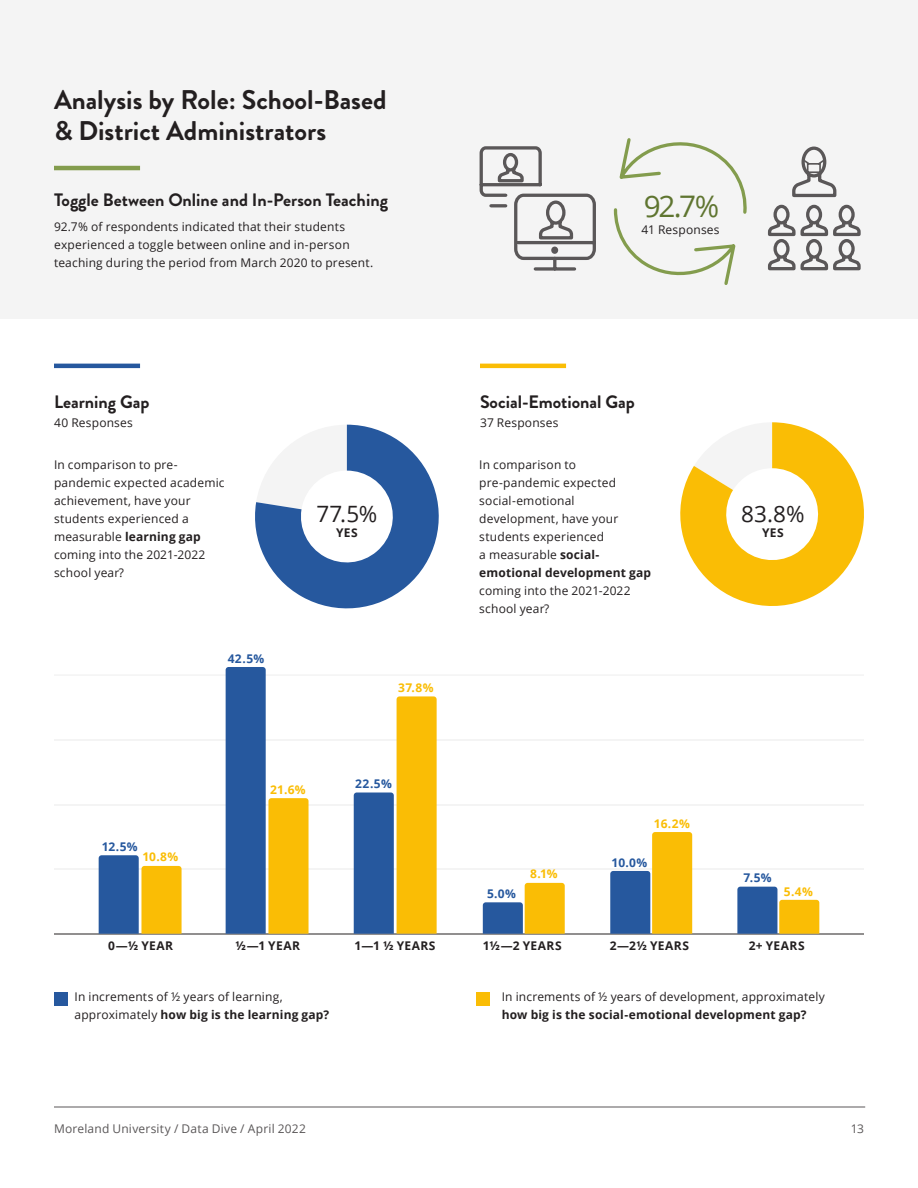
<style>
.page{position:relative;width:918px;height:1188px;background:#fff}
.page>*{position:absolute;margin:0;border:0;box-sizing:border-box;transform-origin:0 0}
.t1{font:29.7px "Open Sans";color:#5f7530}
.t2{font:700 27px/31.5px "Brandon Grotesque";color:#231f20}
.t3{font:22.5px "Open Sans";color:#231f20}
.t4{font:700 18px "Brandon Grotesque";color:#231f20}
.t5{font:12px/18px "Open Sans";letter-spacing:.015em;color:#231f20}
.t6{font:700 12px "Open Sans";letter-spacing:.02em;color:#231f20}
.t7{font:12px "Open Sans";letter-spacing:.015em;color:#5a5758}
.t8{font:700 12px "Open Sans";letter-spacing:.02em;color:#26589e}
.t9{font:700 12px "Open Sans";letter-spacing:.01em;color:#fabd05}
.s1{font-weight:700}
</style>
<div class="page">
<svg style="left:255px;top:425px;width:184px;height:184px"></svg>
<svg style="left:680px;top:422px;width:184px;height:184px"></svg>
<div style="left:0;top:0;width:918px;height:319px;background:#f4f4f4"></div>
<svg style="left:479px;top:146px;width:117px;height:125px"></svg>
<svg style="left:768px;top:146px;width:93px;height:125px"></svg>
<svg style="left:613px;top:138px;width:134px;height:147px"></svg>
<hr style="left:54px;top:364px;width:86px;height:4px;background:#26589e">
<hr style="left:480px;top:364px;width:86px;height:4px;background:#fabd05">
<div style="left:54px;top:992px;width:14px;height:13px;background:#26589e"></div>
<div style="left:476px;top:992px;width:14px;height:13px;background:#fabd05"></div>
<hr style="left:54px;top:1107px;width:811px;height:1px;background:#5a5758">
<hr style="left:54px;top:166px;width:86px;height:4px;background:#839c4d">
<hr style="left:54px;top:934px;width:810px;height:1px;background:#918f8f">
<hr style="left:54px;top:869px;width:810px;height:1px;background:#f4f4f4">
<hr style="left:54px;top:804px;width:810px;height:1px;background:#f4f4f4">
<hr style="left:54px;top:739px;width:810px;height:1px;background:#f4f4f4">
<hr style="left:54px;top:674px;width:810px;height:2px;background:#f4f4f4">
<svg style="left:99px;top:855px;width:83px;height:79px;background:#959369"></svg>
<svg style="left:226px;top:667px;width:83px;height:267px"></svg>
<svg style="left:354px;top:696px;width:83px;height:238px"></svg>
<svg style="left:483px;top:883px;width:82px;height:51px"></svg>
<svg style="left:610px;top:832px;width:82px;height:102px"></svg>
<svg style="left:737px;top:887px;width:82px;height:47px;background:#939678"></svg>
<h2 class="t2" style="left:54px;top:84px;width:334px">Analysis by Role: School-Based &amp; District Administrators</h2>
<h3 class="t4" style="left:54px;top:188px;width:336px">Toggle Between Online and In-Person Teaching</h3>
<p class="t5" style="left:54px;top:217px;width:321px">92.7% of respondents indicated that their students experienced a toggle between online and in-person teaching during the period from March 2020 to present.</p>
<h1 class="t1" style="left:644px;top:186px;width:77px">92.7%</h1>
<p class="t5" style="left:642px;top:220px;width:80px">41 Responses</p>
<h3 class="t4" style="left:54px;top:389px;width:97px">Learning Gap</h3>
<p class="t5" style="left:54px;top:413px;width:80px">40 Responses</p>
<h3 class="t4" style="left:480px;top:389px;width:156px">Social-Emotional Gap</h3>
<p class="t5" style="left:480px;top:413px;width:80px">37 Responses</p>
<p class="t5" style="left:54px;top:456px;width:172px">In comparison to pre&shy;pandemic expected academic achievement, have your students experienced a measurable <span class="s1">learning gap </span>coming into the 2021-2022 school year?</p>
<p class="t5" style="left:479px;top:456px;width:173px">In comparison to pre-pandemic expected social-emotional development, have your students experienced<br>a measurable <span class="s1">social&shy;emotional development gap</span></p>
<p class="t5" style="left:479px;top:582px;width:153px">coming into the 2021-2022 school year?</p>
<h3 class="t3" style="left:316px;top:499px;width:62px">77.5%</h3>
<p class="t6" style="left:336px;top:524px;width:23px">YES</p>
<p class="t8" style="left:102px;top:839px;width:37px">12.5%</p>
<p class="t9" style="left:142px;top:848px;width:37px">10.8%</p>
<p class="t8" style="left:228px;top:650px;width:38px">42.5%</p>
<p class="t9" style="left:270px;top:781px;width:37px">21.6%</p>
<p class="t9" style="left:398px;top:679px;width:37px">37.8%</p>
<p class="t8" style="left:355px;top:775px;width:38px">22.5%</p>
<p class="t8" style="left:487px;top:885px;width:30px">5.0%</p>
<p class="t9" style="left:530px;top:865px;width:29px">8.1%</p>
<p class="t9" style="left:654px;top:815px;width:38px">16.2%</p>
<p class="t8" style="left:612px;top:854px;width:37px">10.0%</p>
<h3 class="t3" style="left:741px;top:499px;width:65px">83.8%</h3>
<p class="t6" style="left:762px;top:524px;width:23px">YES</p>
<p class="t8" style="left:743px;top:869px;width:30px">7.5%</p>
<p class="t9" style="left:784px;top:883px;width:30px">5.4%</p>
<p class="t6" style="left:108px;top:937px;width:66px">0—½ YEAR</p>
<p class="t6" style="left:236px;top:937px;width:66px">½—1 YEAR</p>
<p class="t6" style="left:354px;top:937px;width:83px">1—1 ½ YEARS</p>
<p class="t6" style="left:483px;top:937px;width:80px">1½—2 YEARS</p>
<p class="t6" style="left:610px;top:937px;width:81px">2—2½ YEARS</p>
<p class="t6" style="left:749px;top:937px;width:57px">2+ YEARS</p>
<p class="t5" style="left:75px;top:987px;width:256px">In increments of ½ years of learning, approximately <span class="s1">how big is the learning gap?</span></p>
<p class="t5" style="left:502px;top:987px;width:325px">In increments of ½ years of development, approximately</p>
<p class="t6" style="left:502px;top:1006px;width:306px">how big is the social-emotional development gap?</p>
<p class="t7" style="left:54px;top:1121px;width:253px">Moreland University / Data Dive / April 2022</p>
<p class="t7" style="left:851px;top:1121px;width:15px">13</p>
</div>
